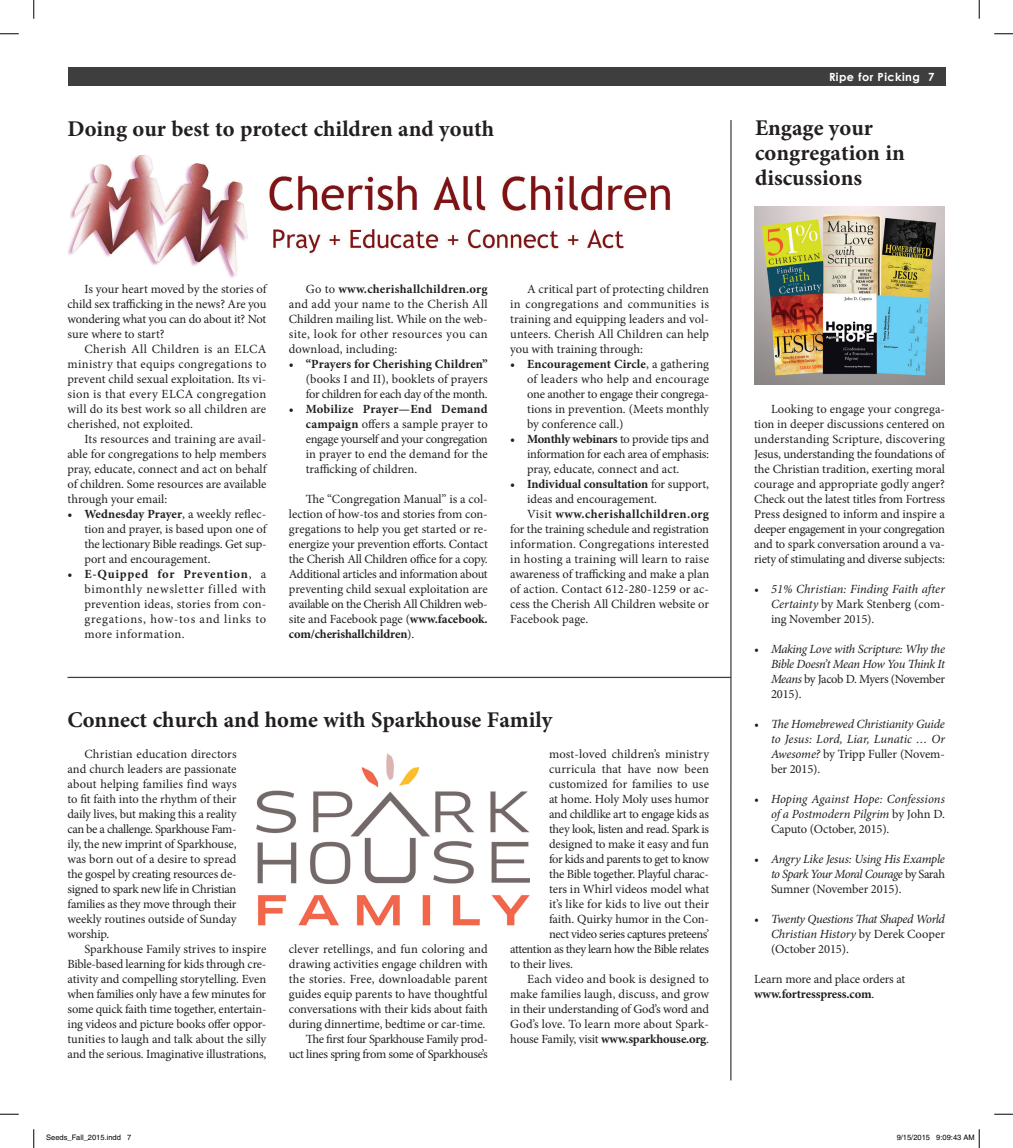
<style>
.page{position:relative;width:1013px;height:1148px;background:#fff}
.page>*{position:absolute;margin:0;border:0;box-sizing:border-box;transform-origin:0 0}
.t1{font:700 22.5px/25px "Minion Pro";color:#231f20}
.t2{font:12.5px/15px "Minion Pro";letter-spacing:-.005em;color:#231f20;text-align:justify}
.t3{font:italic 12.5px/15px "Minion Pro";letter-spacing:-.015em;color:#231f20;text-align:justify}
.t4{font:12.5px "Minion Pro";letter-spacing:.015em;color:#231f20}
.t5{font:12.5px "Minion Pro";letter-spacing:-.035em;color:#231f20}
.t6{font:700 12.5px "Minion Pro";letter-spacing:.01em;color:#231f20}
.t7{font:12.5px "Minion Pro";letter-spacing:-.03em;color:#231f20}
.t8{font:700 12.5px "Minion Pro";letter-spacing:.03em;color:#231f20}
.t9{font:12.5px "Minion Pro";letter-spacing:-.025em;color:#231f20}
.t10{font:700 11.25px "Century Gothic";letter-spacing:.04em;color:#fff}
.t11{font:7.5px "Helvetica";color:#000}
.s1{font-weight:700}
.s2{font-weight:400}
.s3{font-style:normal}
</style>
<div class="page">
<div style="left:68px;top:68px;width:877px;height:18px;background:#3e3e3f"></div>
<hr style="left:730px;top:120px;width:1px;height:960px;background:#3e3e3f">
<hr style="left:68px;top:677px;width:663px;height:1px;background:#3e3e3f">
<img style="left:68px;top:155px;width:603px;height:123px">
<img style="left:257px;top:753px;width:273px;height:173px">
<img style="left:754px;top:207px;width:190px;height:178px">
<svg style="left:0;top:33px;width:19px;height:2px"></svg>
<svg style="left:994px;top:33px;width:19px;height:2px"></svg>
<svg style="left:0;top:1113px;width:19px;height:2px"></svg>
<svg style="left:994px;top:1113px;width:19px;height:2px"></svg>
<svg style="left:33px;top:0;width:2px;height:19px"></svg>
<svg style="left:33px;top:1129px;width:2px;height:19px"></svg>
<svg style="left:978px;top:0;width:2px;height:19px"></svg>
<svg style="left:978px;top:1129px;width:2px;height:19px"></svg>
<h1 class="t1" style="left:68px;top:116px;width:428px">Doing our best to protect children and youth</h1>
<p class="t2" style="left:68px;top:281px;width:200px;text-indent:17px">Is your heart moved by the stories of child sex trafficking in the news? Are you wondering what you can do about it? Not sure where to start?</p>
<p class="t2" style="left:68px;top:341px;width:200px;text-indent:17px">Cherish All Children is an ELCA ministry that equips congregations to prevent child sexual exploitation. Its vi&shy;sion is that every ELCA congregation will do its best work so all children are cherished, not exploited.</p>
<p class="t2" style="left:68px;top:431px;width:200px;text-indent:17px">Its resources and training are avail&shy;able for congregations to help members pray, educate, connect and act on behalf of children. Some resources are available through your email:</p>
<p class="t2" style="left:84px;top:506px;width:183px;text-indent:-17px"><span class="s1">• Wednesday Prayer</span>, a weekly reflec&shy;tion and prayer, is based upon one of the lectionary Bible readings. Get sup&shy;port and encouragement.</p>
<p class="t2" style="left:84px;top:566px;width:183px;text-indent:-17px"><span class="s1">• E-Quipped for Prevention</span>, a bimonthly newsletter filled with prevention ideas, stories from con&shy;gregations, how-tos and links to more information.</p>
<p class="t2" style="left:289px;top:281px;width:200px;text-indent:17px">Go to <span class="s1">www.cherishallchildren.org </span>and add your name to the Cherish All Children mailing list. While on the web&shy;site, look for other resources you can download, including:</p>
<p class="t6" style="left:289px;top:355px;width:200px">• “Prayers for Cherishing Children”</p>
<p class="t2" style="left:306px;top:371px;width:183px">(books I and II), booklets of prayers for children for each day of the month.</p>
<p class="t2" style="left:306px;top:401px;width:183px;text-indent:-17px"><span class="s1">• Mobilize Prayer—End Demand campaign</span> offers a sample prayer to engage yourself and your congregation in prayer to end the demand for the trafficking of children.</p>
<p class="t2" style="left:289px;top:491px;width:200px;text-indent:17px">The “Congregation Manual” is a col&shy;lection of how-tos and stories from con&shy;gregations to help you get started or re&shy;energize your prevention efforts. Contact the Cherish All Children office for a copy.<br>Additional articles and information about preventing child sexual exploitation are available on the Cherish All Children web&shy;site and Facebook page (<span class="s1">www.facebook. com/cherishallchildren</span>).</p>
<p class="t2" style="left:510px;top:281px;width:200px;text-indent:17px">A critical part of protecting children in congregations and communities is training and equipping leaders and vol&shy;unteers. Cherish All Children can help you with training through:</p>
<p class="t2" style="left:527px;top:356px;width:183px;text-indent:-17px"><span class="s1">• Encouragement Circle</span>, a gathering of leaders who help and encourage one another to engage their congrega&shy;tions in prevention. (Meets monthly by conference call.)</p>
<p class="t2" style="left:527px;top:431px;width:183px;text-indent:-17px"><span class="s1">• Monthly webinars</span> to provide tips and information for each area of emphasis: pray, educate, connect and act.</p>
<p class="t6" style="left:510px;top:475px;width:200px">• Individual consultation <span class="s2">for support,</span></p>
<p class="t2" style="left:527px;top:491px;width:131px">ideas and encouragement.</p>
<p class="t8" style="left:527px;top:505px;width:183px"><span class="s2">Visit</span> www.cherishallchildren.org</p>
<p class="t2" style="left:510px;top:521px;width:200px">for the training schedule and registration</p>
<p class="t4" style="left:510px;top:535px;width:200px">information. Congregations interested</p>
<p class="t4" style="left:510px;top:550px;width:200px">in hosting a training will learn to raise</p>
<p class="t2" style="left:510px;top:566px;width:200px">awareness of trafficking and make a plan</p>
<p class="t2" style="left:510px;top:581px;width:200px">of action. Contact 612-280-1259 or ac-</p>
<p class="t2" style="left:510px;top:596px;width:200px">cess the Cherish All Children website or</p>
<p class="t2" style="left:510px;top:611px;width:80px">Facebook page.</p>
<h1 class="t1" style="left:68px;top:707px;width:486px">Connect church and home with Sparkhouse Family</h1>
<p class="t2" style="left:68px;top:746px;width:171px;text-indent:17px">Christian education directors and church leaders are passionate about helping families find ways to fit faith into the rhythm of their daily lives, but making this a reality can be a challenge. Sparkhouse Fam&shy;ily, the new imprint of Sparkhouse, was born out of a desire to spread the gospel by creating resources de&shy;signed to spark new life in Christian families as they move through their weekly routines outside of Sunday worship.</p>
<p class="t2" style="left:68px;top:941px;width:200px;text-indent:17px">Sparkhouse Family strives to inspire Bible-based learning for kids through cre&shy;ativity and compelling storytelling. Even when families only have a few minutes for some quick faith time together, entertain&shy;ing videos and picture books offer oppor&shy;tunities to laugh and talk about the silly and the serious. Imaginative illustrations,</p>
<p class="t2" style="left:289px;top:941px;width:200px;text-align:right">clever retellings, and fun coloring and drawing activities engage children with the stories. Free, downloadable parent guides equip parents to have thoughtful conversations with their kids about faith during dinnertime, bedtime or car-time.<br>The first four Sparkhouse Family prod&shy;uct lines spring from some of Sparkhouse’s</p>
<p class="t4" style="left:549px;top:745px;width:162px">most-loved children’s ministry</p>
<p class="t4" style="left:549px;top:760px;width:162px">curricula that have now been</p>
<p class="t4" style="left:549px;top:775px;width:162px">customized for families to use</p>
<p class="t2" style="left:549px;top:791px;width:161px">at home. Holy Moly uses humor</p>
<p class="t2" style="left:549px;top:806px;width:162px">and childlike art to engage kids as</p>
<p class="t9" style="left:549px;top:820px;width:161px">they look, listen and read. Spark is</p>
<p class="t2" style="left:549px;top:836px;width:161px">designed to make it easy and fun</p>
<p class="t5" style="left:549px;top:850px;width:161px">for kids and parents to get to know</p>
<p class="t2" style="left:549px;top:866px;width:162px">the Bible together. Playful charac-</p>
<p class="t2" style="left:549px;top:881px;width:162px">ters in Whirl videos model what</p>
<p class="t2" style="left:549px;top:896px;width:162px">it’s like for kids to live out their</p>
<p class="t2" style="left:549px;top:911px;width:161px">faith. Quirky humor in the Con-</p>
<p class="t7" style="left:549px;top:925px;width:162px">nect video series captures preteens’</p>
<p class="t5" style="left:510px;top:940px;width:200px">attention as they learn how the Bible relates</p>
<p class="t2" style="left:510px;top:956px;width:64px">to their lives.</p>
<p class="t4" style="left:527px;top:970px;width:183px">Each video and book is designed to</p>
<p class="t2" style="left:510px;top:986px;width:200px">make families laugh, discuss, and grow</p>
<p class="t2" style="left:510px;top:1001px;width:200px">in their understanding of God’s word and</p>
<p class="t2" style="left:510px;top:1016px;width:200px">God’s love. To learn more about Spark-</p>
<p class="t2" style="left:510px;top:1031px;width:200px">house Family, visit <span class="s1">www.sparkhouse.org</span>.</p>
<p class="t10" style="left:829px;top:68px;width:107px">Ripe for Picking 7</p>
<h1 class="t1" style="left:755px;top:115px;width:151px">Engage your congregation in discussions</h1>
<p class="t2" style="left:754px;top:401px;width:192px;text-indent:17px">Looking to engage your congrega&shy;tion in deeper discussions centered on understanding Scripture, discovering Jesus, understanding the foundations of the Christian tradition, exerting moral courage and appropriate godly anger?<br>Check out the latest titles from Fortress Press designed to inform and inspire a deeper engagement in your congregation and to spark conversation around a va&shy;riety of stimulating and diverse subjects:</p>
<p class="t3" style="left:771px;top:581px;width:175px;text-indent:-17px">• 51% Christian: Finding Faith after Certainty <span class="s3">by Mark Stenberg (com&shy;ing November 2015).</span></p>
<p class="t3" style="left:771px;top:641px;width:175px;text-indent:-17px">• Making Love with Scripture: Why the Bible Doesn’t Mean How You Think It Means <span class="s3">by Jacob D. Myers (November 2015).</span></p>
<p class="t3" style="left:771px;top:716px;width:175px;text-indent:-17px">• The Homebrewed Christianity Guide to Jesus: Lord, Liar, Lunatic … Or Awesome? <span class="s3">by Tripp Fuller (Novem&shy;ber 2015).</span></p>
<p class="t3" style="left:771px;top:791px;width:175px;text-indent:-17px">• Hoping Against Hope: Confessions of a Postmodern Pilgrim <span class="s3">by John D.<br>Caputo (October, 2015).</span></p>
<p class="t3" style="left:771px;top:851px;width:175px;text-indent:-17px">• Angry Like Jesus: Using His Example to Spark Your Moral Courage <span class="s3">by Sarah Sumner (November 2015).</span></p>
<p class="t3" style="left:771px;top:911px;width:175px;text-indent:-17px">• Twenty Questions That Shaped World Christian History <span class="s3">by Derek Cooper (October 2015).</span></p>
<p class="t2" style="left:754px;top:971px;width:153px">Learn more and place orders at <span class="s1">www.fortresspress.com</span>.</p>
<p class="t11" style="left:46px;top:1133px;width:87px">Seeds_Fall_2015.indd 7</p>
<p class="t11" style="left:896px;top:1133px;width:79px">9/15/2015 9:09:43 AM</p>
</div>
